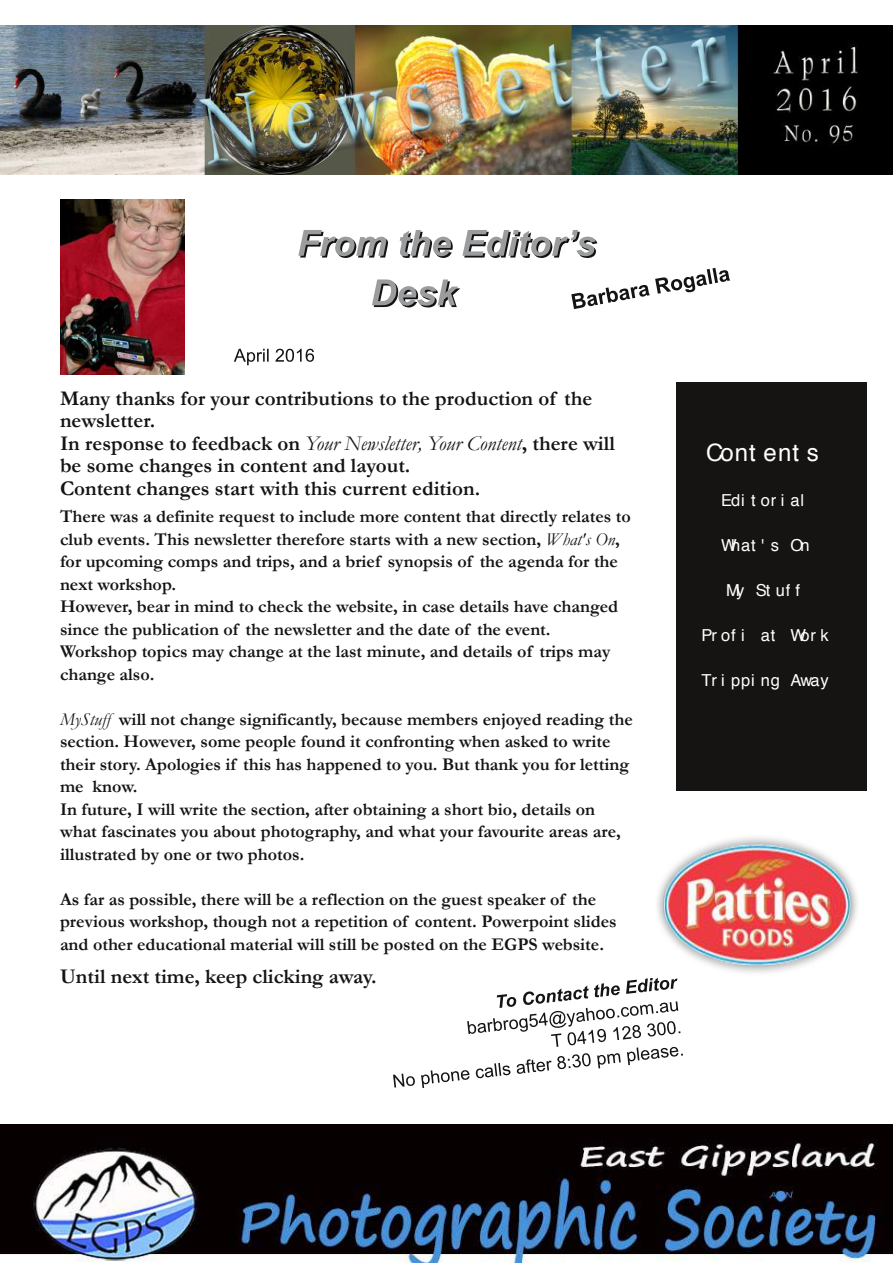
<style>
.page{position:relative;width:893px;height:1263px;background:#fff}
.page>*{position:absolute;margin:0;border:0;box-sizing:border-box;transform-origin:0 0}
.t1{font:24px "Helvetica";letter-spacing:.045em;color:#fff}
.t2{font:700 21px/22.5px "Garamond";color:#161413}
.t3{font:700 18px/22.5px "Garamond";color:#161413}
.t4{font:16.5px "Helvetica";letter-spacing:.045em;color:#fff}
.s1{font-weight:400;font-style:italic}
</style>
<div class="page">
<svg style="left:298px;top:230px;width:90px;height:28px"></svg>
<svg style="left:400px;top:230px;width:53px;height:28px"></svg>
<svg style="left:462px;top:230px;width:135px;height:28px"></svg>
<svg style="left:372px;top:279px;width:88px;height:28px"></svg>
<img style="left:60px;top:200px;width:125px;height:175px">
<img style="left:657px;top:837px;width:200px;height:136px">
<svg style="left:571px;top:268px;width:159px;height:41px"></svg>
<svg style="left:234px;top:349px;width:35px;height:16px"></svg>
<svg style="left:275px;top:349px;width:39px;height:13px"></svg>
<img style="left:0;top:1124px;width:893px;height:139px">
<div style="left:676px;top:383px;width:191px;height:408px;background:#161413"></div>
<svg style="left:393px;top:1074px;width:22px;height:13px"></svg>
<svg style="left:421px;top:978px;width:262px;height:110px"></svg>
<img style="left:0;top:26px;width:893px;height:148px">
<p class="t2" style="left:60px;top:387px;width:556px">Many thanks for your contributions to the production of the newsletter.<br>In response to feedback on <span class="s1">Your Newsletter, Your Content</span>, there will be some changes in content and layout.<br>Content changes start with this current edition.</p>
<p class="t3" style="left:60px;top:506px;width:572px">There was a definite request to include more content that directly relates to club events. This newsletter therefore starts with a new section, <span class="s1">What's On</span>, for upcoming comps and trips, and a brief synopsis of the agenda for the next workshop.<br>However, bear in mind to check the website, in case details have changed since the publication of the newsletter and the date of the event.<br>Workshop topics may change at the last minute, and details of trips may change also.</p>
<p class="t3" style="left:60px;top:708px;width:574px"><span class="s1">MyStuff</span> will not change significantly, because members enjoyed reading the section. However, some people found it confronting when asked to write their story. Apologies if this has happened to you. But thank you for letting me know.<br>In future, I will write the section, after obtaining a short bio, details on what fascinates you about photography, and what your favourite areas are, illustrated by one or two photos.</p>
<p class="t3" style="left:60px;top:888px;width:558px">As far as possible, there will be a reflection on the guest speaker of the previous workshop, though not a repetition of content. Powerpoint slides and other educational material will still be posted on the EGPS website.</p>
<p class="t2" style="left:60px;top:966px;width:318px">Until next time, keep clicking away.</p>
<h1 class="t1" style="left:706px;top:443px;width:114px">Cont ent s</h1>
<p class="t4" style="left:721px;top:493px;width:84px">Edi t or i al</p>
<p class="t4" style="left:721px;top:538px;width:90px">What ' s On</p>
<p class="t4" style="left:726px;top:583px;width:75px">My St uf f</p>
<p class="t4" style="left:701px;top:628px;width:129px">Pr of i at Wor k</p>
<p class="t4" style="left:701px;top:673px;width:129px">Tr i ppi ng Away</p>
</div>
